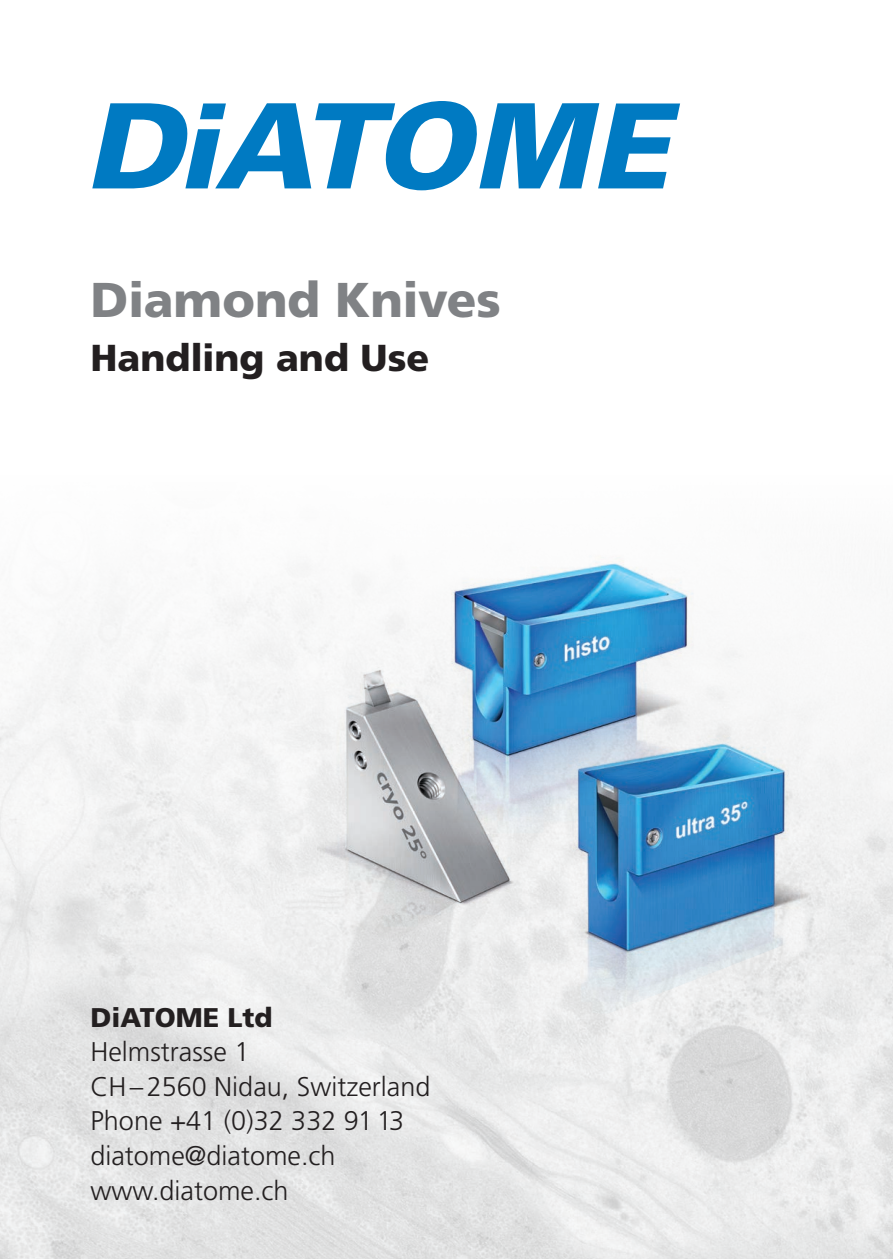
<style>
.page{position:relative;width:893px;height:1259px;background:#fff}
.page>*{position:absolute;margin:0;border:0;box-sizing:border-box;transform-origin:0 0}
.t1{font:900 48.9px "Frutiger";letter-spacing:-.005em;color:#808285}
.t2{font:900 37.5px "Frutiger";color:#231f20}
.t3{font:300 27px/34.5px "Frutiger";color:#231f20}
.t4{font:900 27px "Frutiger";color:#231f20}
</style>
<div class="page">
<img style="left:558px;top:725px;width:262px;height:308px">
<img style="left:317px;top:649px;width:217px;height:317px">
<svg style="left:347px;top:565px;width:435px;height:384px"></svg>
<img style="left:428px;top:545px;width:293px;height:294px">
<svg style="left:92px;top:101px;width:588px;height:89px"></svg>
<h1 class="t1" style="left:90px;top:270px;width:412px">Diamond Knives</h1>
<h2 class="t2" style="left:90px;top:335px;width:340px">Handling and Use</h2>
<p class="t4" style="left:90px;top:1001px;width:184px">DiATOME Ltd</p>
<p class="t3" style="left:90px;top:1034px;width:341px">Helmstrasse 1<br>CH–2560 Nidau, Switzerland<br>Phone +41 (0)32 332 91 13 diatome@diatome.ch www.diatome.ch</p>
</div>
